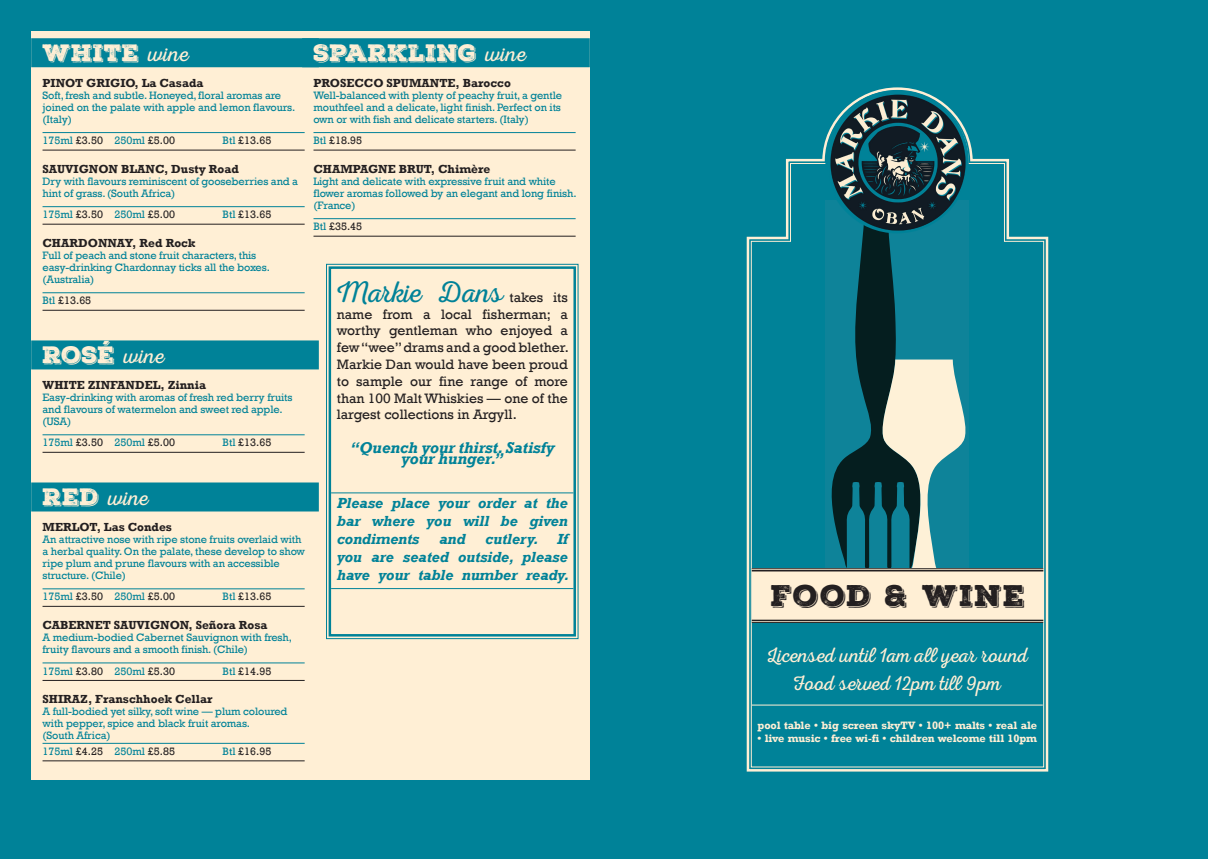
<style>
.page{position:relative;width:1208px;height:859px;background:#008298}
.page>*{position:absolute;margin:0;border:0;box-sizing:border-box;transform-origin:0 0}
.Dsih{font:30px "Nexa Rust Script L 0";letter-spacing:-.01em;color:#008298}
.Wine_section{font:29px "Nexa Rust Slab Black Shadow 01";letter-spacing:.055em;color:#231f20}
.Wine_section-2{font:23px "Nexa Rust Slab Black Shadow 01";letter-spacing:.02em;color:#ffefd5}
.Wine_section-3{font:23px "Nexa Rust Script L 0";color:#ffefd5}
.Dsih-2{font:21px "Nexa Rust Script L 0";color:#ffefd5}
.Side{font:italic 700 16px "Rockwell";letter-spacing:-.01em;color:#008298}
.Dsih-3{font:italic 700 15px/18px "Rockwell";letter-spacing:-.01em;color:#008298;text-align:justify}
.Dsih-4{font:14px/16.8px "Rockwell";color:#231f20;text-align:justify}
.Wine{font:700 12px "Rockwell";color:#231f20}
.Dish{font:700 12px "Rockwell";color:#231f20}
.description_new{font:11px/12px "Rockwell";letter-spacing:-.01em;color:#008298}
.Dsih-5{font:700 11px "Rockwell";letter-spacing:-.01em;color:#ffefd5}
.Paragraph_Style_2{font:11px "Rockwell";color:#008298}
.Wine_Prices{font:11px "Rockwell";color:#008298}
.Wine_Prices-2{font:11px "Rockwell";color:#231f20}
.Paragraph_Style_2-2{font:11px "Rockwell";color:#231f20}
.s1{font-family:"Nexa Rust Script L 0"}
.s2{color:#231f20}
.s3{color:#008298}
.s4{font-family:"Nexa Rust Slab Black Shadow 01"}
.s5{font-family:"Rockwell";font-size:14px;color:#231f20}
</style>
<div class="page">
<div style="left:31px;top:31px;width:559px;height:749px;background:#ffefd5"></div>
<div style="left:31px;top:38px;width:288px;height:29px;background:#008298"></div>
<hr style="left:43px;top:132px;width:262px;height:1px;background:#008298">
<hr style="left:43px;top:150px;width:262px;height:1px;background:#231f20">
<hr style="left:43px;top:206px;width:262px;height:1px;background:#008298">
<hr style="left:43px;top:224px;width:262px;height:1px;background:#231f20">
<hr style="left:43px;top:292px;width:262px;height:1px;background:#008298">
<hr style="left:43px;top:310px;width:262px;height:1px;background:#231f20">
<div style="left:31px;top:340px;width:288px;height:29px;background:#008298"></div>
<hr style="left:43px;top:435px;width:262px;height:1px;background:#008298">
<hr style="left:43px;top:452px;width:262px;height:1px;background:#231f20">
<div style="left:31px;top:482px;width:288px;height:29px;background:#008298"></div>
<hr style="left:43px;top:589px;width:262px;height:1px;background:#008298">
<hr style="left:43px;top:606px;width:262px;height:1px;background:#231f20">
<hr style="left:43px;top:663px;width:262px;height:1px;background:#008298">
<hr style="left:43px;top:680px;width:262px;height:1px;background:#231f20">
<hr style="left:43px;top:743px;width:262px;height:1px;background:#008298">
<hr style="left:43px;top:761px;width:262px;height:1px;background:#231f20">
<div style="left:302px;top:38px;width:288px;height:29px;background:#008298"></div>
<hr style="left:313px;top:132px;width:262px;height:1px;background:#008298">
<hr style="left:313px;top:150px;width:262px;height:1px;background:#231f20">
<hr style="left:313px;top:218px;width:262px;height:1px;background:#008298">
<hr style="left:313px;top:236px;width:262px;height:1px;background:#231f20">
<svg style="left:746px;top:87px;width:303px;height:685px"></svg>
<svg style="left:750px;top:91px;width:294px;height:677px"></svg>
<div style="left:825px;top:200px;width:52px;height:370px;background:#0e8399"></div>
<svg style="left:831px;top:202px;width:138px;height:366px"></svg>
<img style="left:826px;top:91px;width:141px;height:141px;border-radius:71px">
<hr style="left:752px;top:704px;width:290px;height:1px;background:#ffefd5">
<div style="left:752px;top:568px;width:291px;height:54px;background:#ffefd5"></div>
<hr style="left:752px;top:568px;width:291px;height:1px;background:#231f20">
<hr style="left:752px;top:570px;width:291px;height:1px;background:#231f20">
<hr style="left:752px;top:620px;width:291px;height:1px;background:#231f20">
<hr style="left:752px;top:622px;width:291px;height:1px;background:#231f20">
<svg style="left:326px;top:263px;width:253px;height:376px"></svg>
<div style="left:328px;top:266px;width:248px;height:370px;border:2px solid #008298"></div>
<p class="Wine_section-2" style="left:43px;top:37px;width:147px">WHITE <span class="s1">wine</span></p>
<p class="Wine" style="left:43px;top:75px;width:162px">PINOT GRIGIO, La Casada</p>
<p class="description_new" style="left:43px;top:89px;width:254px">Soft, fresh and subtle. Honeyed, floral aromas are joined on the palate with apple and lemon flavours. (Italy)</p>
<p class="Paragraph_Style_2" style="left:43px;top:134px;width:134px">175ml <span class="s2">£3.50</span> 250ml <span class="s2">£5.00</span></p>
<p class="Paragraph_Style_2-2" style="left:223px;top:134px;width:50px"><span class="s3">Btl</span> £13.65</p>
<p class="Wine" style="left:43px;top:161px;width:198px">SAUVIGNON BLANC, Dusty Road</p>
<p class="description_new" style="left:43px;top:175px;width:257px">Dry with flavours reminiscent of gooseberries and a hint of grass. (South Africa)</p>
<p class="Wine_Prices" style="left:43px;top:208px;width:134px">175ml <span class="s2">£3.50</span> 250ml <span class="s2">£5.00</span></p>
<p class="Wine_Prices-2" style="left:223px;top:208px;width:50px"><span class="s3">Btl</span> £13.65</p>
<p class="Wine" style="left:43px;top:236px;width:155px">CHARDONNAY, Red Rock</p>
<p class="description_new" style="left:43px;top:249px;width:229px">Full of peach and stone fruit characters, this easy-drinking Chardonnay ticks all the boxes. (Australia)</p>
<p class="Wine_Prices-2" style="left:43px;top:294px;width:50px"><span class="s3">Btl</span> £13.65</p>
<p class="Wine_section-2" style="left:43px;top:339px;width:123px">ROSÉ <span class="s1">wine</span></p>
<p class="Wine" style="left:43px;top:378px;width:165px">WHITE ZINFANDEL, Zinnia</p>
<p class="description_new" style="left:43px;top:391px;width:251px">Easy-drinking with aromas of fresh red berry fruits and flavours of watermelon and sweet red apple. (USA)</p>
<p class="Paragraph_Style_2" style="left:43px;top:436px;width:134px">175ml <span class="s2">£3.50</span> 250ml <span class="s2">£5.00</span></p>
<p class="Paragraph_Style_2-2" style="left:223px;top:436px;width:50px"><span class="s3">Btl</span> £13.65</p>
<p class="Wine_section-3" style="left:43px;top:485px;width:107px"><span class="s4">RED</span> wine</p>
<p class="Wine" style="left:43px;top:520px;width:131px">MERLOT, Las Condes</p>
<p class="description_new" style="left:43px;top:533px;width:264px">An attractive nose with ripe stone fruits overlaid with a herbal quality. On the palate, these develop to show ripe plum and prune flavours with an accessible structure. (Chile)</p>
<p class="Paragraph_Style_2" style="left:43px;top:590px;width:134px">175ml <span class="s2">£3.50</span> 250ml <span class="s2">£5.00</span></p>
<p class="Paragraph_Style_2-2" style="left:223px;top:590px;width:50px"><span class="s3">Btl</span> £13.65</p>
<p class="Wine" style="left:43px;top:618px;width:226px">CABERNET SAUVIGNON, Señora Rosa</p>
<p class="description_new" style="left:43px;top:631px;width:251px">A medium-bodied Cabernet Sauvignon with fresh, fruity flavours and a smooth finish. (Chile)</p>
<p class="Wine_Prices" style="left:43px;top:664px;width:134px">175ml <span class="s2">£3.80</span> 250ml <span class="s2">£5.30</span></p>
<p class="Wine_Prices-2" style="left:223px;top:664px;width:50px"><span class="s3">Btl</span> £14.95</p>
<p class="Wine" style="left:43px;top:692px;width:171px">SHIRAZ, Franschhoek Cellar</p>
<p class="description_new" style="left:43px;top:705px;width:246px">A full-bodied yet silky, soft wine — plum coloured with pepper, spice and black fruit aromas.<br>(South Africa)</p>
<p class="Wine_Prices" style="left:43px;top:745px;width:134px">175ml <span class="s2">£4.25</span> 250ml <span class="s2">£5.85</span></p>
<p class="Wine_Prices-2" style="left:223px;top:745px;width:50px"><span class="s3">Btl</span> £16.95</p>
<p class="Wine_section-2" style="left:313px;top:37px;width:214px">SPARKLING <span class="s1">wine</span></p>
<p class="Dish" style="left:313px;top:75px;width:199px">PROSECCO SPUMANTE, Barocco</p>
<p class="description_new" style="left:313px;top:89px;width:250px;text-align:justify">Well-balanced with plenty of peachy fruit, a gentle mouthfeel and a delicate, light finish. Perfect on its own or with fish and delicate starters. (Italy)</p>
<p class="Wine_Prices-2" style="left:313px;top:134px;width:50px"><span class="s3">Btl</span> £18.95</p>
<p class="Dish" style="left:313px;top:161px;width:178px">CHAMPAGNE BRUT, Chimère</p>
<p class="description_new" style="left:313px;top:175px;width:265px">Light and delicate with expressive fruit and white flower aromas followed by an elegant and long finish. (France)</p>
<p class="Wine_Prices-2" style="left:313px;top:220px;width:50px"><span class="s3">Btl</span> £35.45</p>
<p class="Dsih" style="left:337px;top:276px;width:232px">Markie Dans <span class="s5">takes its</span></p>
<p class="Dsih-4" style="left:337px;top:306px;width:234px">name from a local fisherman; a worthy gentleman who enjoyed a few “wee” drams and a good blether.<br>Markie Dan would have been proud to sample our fine range of more than 100 Malt Whiskies — one of the largest collections in Argyll.</p>
<p class="Side" style="left:350px;top:438px;width:206px">“Quench your thirst. Satisfy</p>
<p class="Side" style="left:401px;top:449px;width:104px">your hunger.”</p>
<p class="Dsih-3" style="left:337px;top:494px;width:232px">Please place your order at the bar where you will be given condiments</p>
<p class="Dsih-3" style="left:337px;top:530px;width:234px;text-indent:148px">cutlery. If you are seated outside, please have your table number ready.</p>
<p class="Dsih-3" style="left:439px;top:530px;width:28px">and</p>
<p class="Wine_section" style="left:770px;top:575px;width:255px">FOOD &amp; WINE</p>
<p class="Dsih-2" style="left:766px;top:644px;width:263px">Licensed until 1am all year round</p>
<p class="Dsih-2" style="left:793px;top:672px;width:209px">Food served 12pm till 9pm</p>
<p class="Dsih-5" style="left:757px;top:719px;width:281px">pool table • big screen skyTV • 100+ malts • real ale</p>
<p class="Dsih-5" style="left:757px;top:732px;width:281px">• live music • free wi-fi • children welcome till 10pm</p>
</div>
